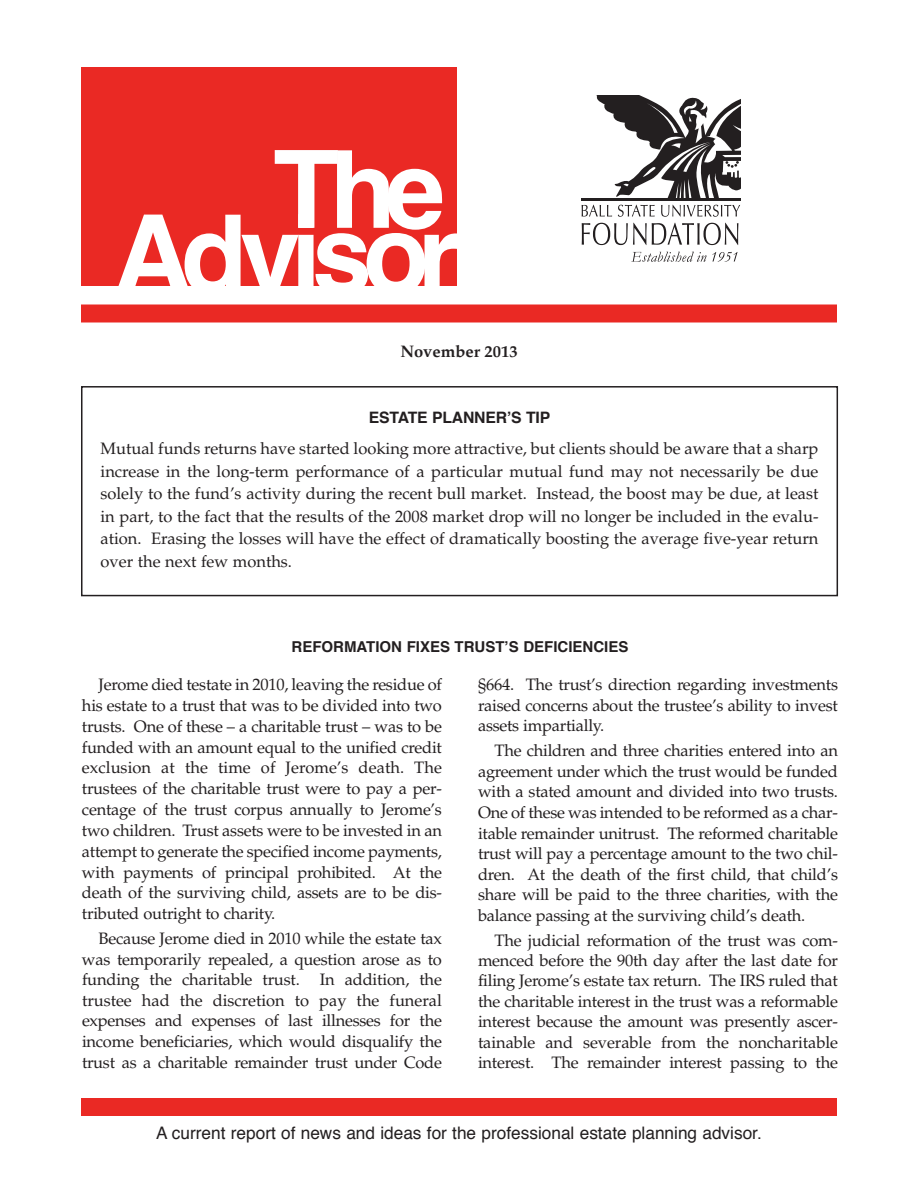
<style>
.page{position:relative;width:918px;height:1188px;background:#fff}
.page>*{position:absolute;margin:0;border:0;box-sizing:border-box;transform-origin:0 0}
.t1{font:700 108px "Helvetica";letter-spacing:-.085em;color:#fff}
.t2{font:17.25px "Helvetica";color:#231f20}
.t3{font:16.5px/20.5px "Palatino";letter-spacing:-.015em;color:#231f20;text-align:justify}
.t4{font:700 16.5px "Palatino";color:#231f20}
.t5{font:700 15.75px "Helvetica";letter-spacing:-.01em;color:#231f20}
.t6{font:700 15px "Helvetica";color:#231f20}
.s1{font-size:69px;color:#ea2924}
</style>
<div class="page">
<svg style="left:631px;top:252px;width:107px;height:10px"></svg>
<svg style="left:582px;top:95px;width:158px;height:122px"></svg>
<svg style="left:582px;top:223px;width:156px;height:22px"></svg>
<hr style="left:581px;top:198px;width:159px;height:2px;background:#231f20">
<div style="left:81px;top:68px;width:376px;height:218px;background:#ea2924"></div>
<div style="left:81px;top:1098px;width:756px;height:18px;background:#ea2924"></div>
<div style="left:81px;top:304px;width:756px;height:18px;background:#ea2924"></div>
<div style="left:81px;top:386px;width:757px;height:210px;border:2px solid #231f20"></div>
<h1 class="t1" style="left:273px;top:145px;width:188px">The<span class="s1">|</span></h1>
<h1 class="t1" style="left:114px;top:209px;width:348px">Advisor</h1>
<p class="t4" style="left:400px;top:343px;width:119px">November 2013</p>
<p class="t5" style="left:369px;top:411px;width:183px">ESTATE PLANNER’S TIP</p>
<p class="t3" style="left:101px;top:439px;width:719px;line-height:22.5px">Mutual funds returns have started looking more attractive, but clients should be aware that a sharp increase in the long-term performance of a particular mutual fund may not necessarily be due solely to the fund’s activity during the recent bull market. Instead, the boost may be due, at least in part, to the fact that the results of the 2008 market drop will no longer be included in the evalu&shy;ation. Erasing the losses will have the effect of dramatically boosting the average five-year return over the next few months.</p>
<p class="t6" style="left:292px;top:640px;width:338px">REFORMATION FIXES TRUST’S DEFICIENCIES</p>
<p class="t3" style="left:82px;top:676px;width:362px;text-indent:17px">Jerome died testate in 2010, leaving the residue of his estate to a trust that was to be divided into two trusts. One of these – a charitable trust – was to be funded with an amount equal to the unified credit exclusion at the time of Jerome’s death. The trustees of the charitable trust were to pay a per&shy;centage of the trust corpus annually to Jerome’s two children. Trust assets were to be invested in an attempt to generate the specified income payments, with payments of principal prohibited. At the death of the surviving child, assets are to be dis&shy;tributed outright to charity.</p>
<p class="t3" style="left:82px;top:930px;width:362px;text-indent:17px">Because Jerome died in 2010 while the estate tax was temporarily repealed, a question arose as to funding the charitable trust. In addition, the trustee had the discretion to pay the funeral expenses and expenses of last illnesses for the income beneficiaries, which would disqualify the trust as a charitable remainder trust under Code</p>
<p class="t3" style="left:478px;top:676px;width:362px">§664. The trust’s direction regarding investments raised concerns about the trustee’s ability to invest assets impartially.</p>
<p class="t3" style="left:478px;top:742px;width:362px;text-indent:17px">The children and three charities entered into an agreement under which the trust would be funded with a stated amount and divided into two trusts.<br>One of these was intended to be reformed as a char&shy;itable remainder unitrust. The reformed charitable trust will pay a percentage amount to the two chil&shy;dren. At the death of the first child, that child’s share will be paid to the three charities, with the balance passing at the surviving child’s death.</p>
<p class="t3" style="left:478px;top:932px;width:362px;text-indent:17px">The judicial reformation of the trust was com&shy;menced before the 90th day after the last date for filing Jerome’s estate tax return. The IRS ruled that the charitable interest in the trust was a reformable interest because the amount was presently ascer&shy;tainable and severable from the noncharitable interest. The remainder interest passing to the</p>
<p class="t2" style="left:156px;top:1126px;width:607px">A current report of news and ideas for the professional estate planning advisor.</p>
</div>
